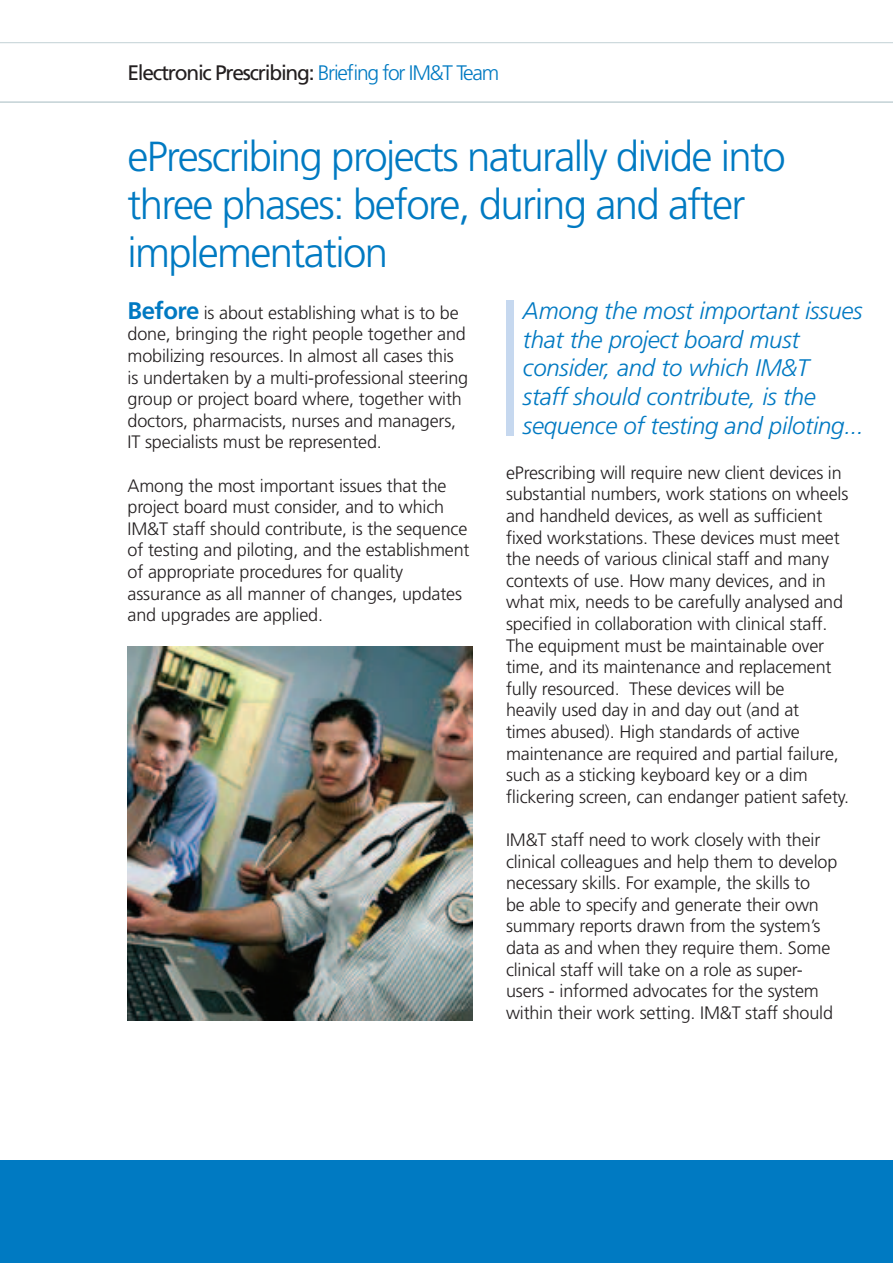
<style>
.page{position:relative;width:893px;height:1263px;background:#fff}
.page>*{position:absolute;margin:0;border:0;box-sizing:border-box;transform-origin:0 0}
.Heading{font:300 42px/48px "Frutiger LT Std";letter-spacing:-.04em;color:#007ac2}
.Shouter{font:italic 300 24px/28.8px "Frutiger LT Std";letter-spacing:-.01em;color:#0079c2}
.t1{font:21px "Frutiger LT Std";letter-spacing:-.06em;color:#231f20}
.Body_copy{font:300 18px/21.6px "Frutiger LT Std";letter-spacing:-.01em;color:#231f20}
.s1{font-weight:300;color:#007ac2}
.s2{font-weight:700;font-size:24px;color:#0079c2}
</style>
<div class="page">
<div style="left:506px;top:301px;width:7px;height:135px;background:#c6d8ef"></div>
<img style="left:128px;top:646px;width:344px;height:374px">
<div style="left:0;top:1161px;width:893px;height:102px;background:#007ac2"></div>
<hr style="left:0;top:42px;width:893px;height:1px;background:#c2d1d5">
<hr style="left:0;top:101px;width:893px;height:2px;background:#c2d1d5">
<p class="t1" style="left:128px;top:60px;width:373px">Electronic Prescribing: <span class="s1">Briefing for IM&amp;T Team</span></p>
<p class="Heading" style="left:128px;top:133px;width:660px">ePrescribing projects naturally divide into three phases: before, during and after implementation</p>
<p class="Body_copy" style="left:128px;top:302px;width:342px"><span class="s2">Before</span> is about establishing what is to be done, bringing the right people together and mobilizing resources. In almost all cases this is undertaken by a multi-professional steering group or project board where, together with doctors, pharmacists, nurses and managers, IT specialists must be represented.</p>
<p class="Body_copy" style="left:128px;top:475px;width:343px">Among the most important issues that the project board must consider, and to which IM&amp;T staff should contribute, is the sequence of testing and piloting, and the establishment of appropriate procedures for quality assurance as all manner of changes, updates and upgrades are applied.</p>
<p class="Shouter" style="left:523px;top:296px;width:342px">Among the most important issues that the project board must consider, and to which IM&amp;T<br>staff should contribute, is the sequence of testing and piloting...</p>
<p class="Body_copy" style="left:506px;top:462px;width:344px">ePrescribing will require new client devices in substantial numbers, work stations on wheels and handheld devices, as well as sufficient fixed workstations. These devices must meet the needs of various clinical staff and many contexts of use. How many devices, and in what mix, needs to be carefully analysed and specified in collaboration with clinical staff.<br>The equipment must be maintainable over time, and its maintenance and replacement fully resourced. These devices will be<br>heavily used day in and day out (and at<br>times abused). High standards of active maintenance are required and partial failure, such as a sticking keyboard key or a dim flickering screen, can endanger patient safety.</p>
<p class="Body_copy" style="left:506px;top:829px;width:333px">IM&amp;T staff need to work closely with their clinical colleagues and help them to develop necessary skills. For example, the skills to<br>be able to specify and generate their own summary reports drawn from the system’s data as and when they require them. Some clinical staff will take on a role as super&shy;users - informed advocates for the system within their work setting. IM&amp;T staff should</p>
</div>
